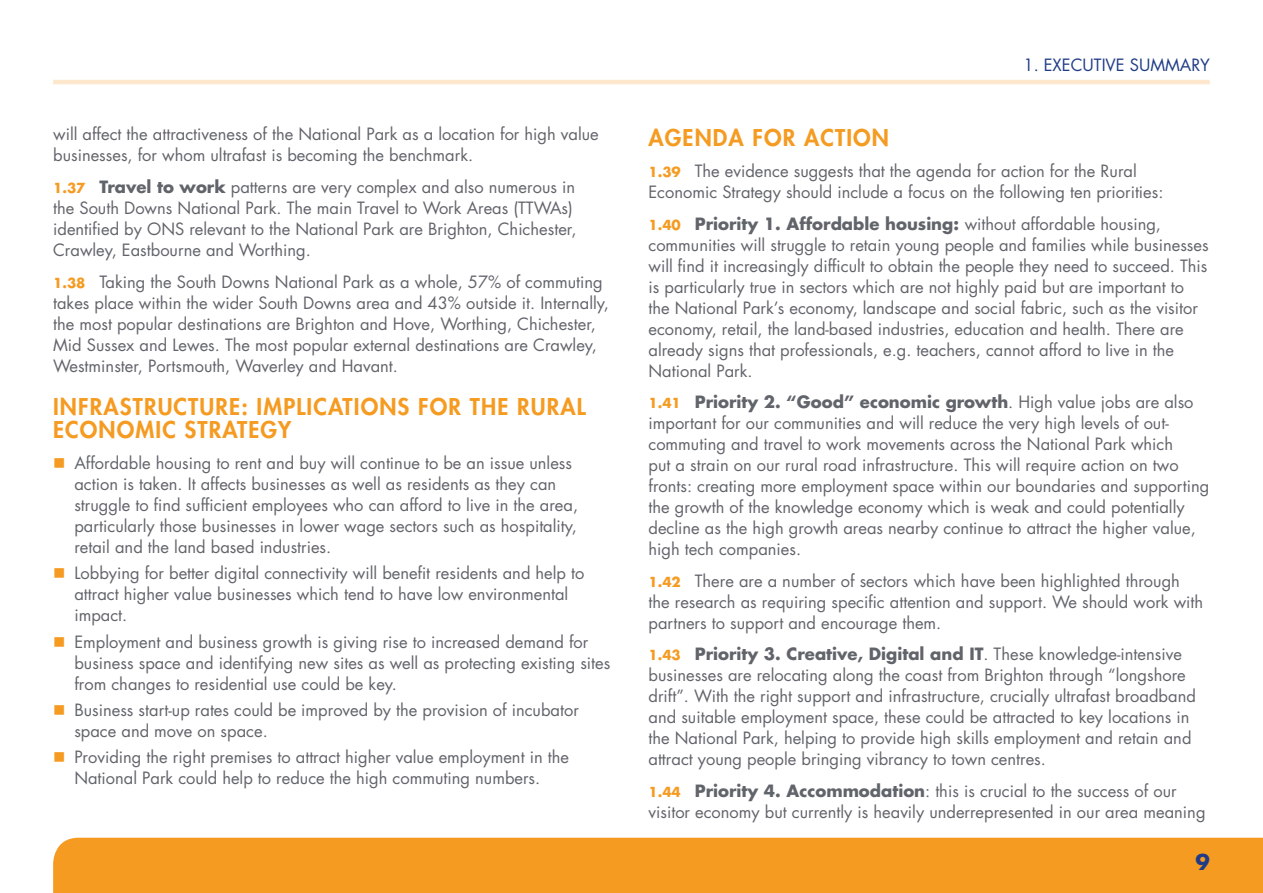
<style>
.page{position:relative;width:1263px;height:893px;background:#fff}
.page>*{position:absolute;margin:0;border:0;box-sizing:border-box;transform-origin:0 0}
.t1{font:800 22.5px/22.5px "Futura";letter-spacing:.05em;color:#f59b21}
.t2{font:700 21px "Futura";color:#203c86}
.t3{font:16.5px/21px "Futura";color:#61646a}
.t4{font:16.5px "Futura";color:#203c86}
.s1{font-weight:700;font-size:13.5px;color:#f59b21}
.s2{font-weight:700}
</style>
<div class="page">
<div style="left:53px;top:838px;width:1210px;height:55px;background:#f59b21"></div>
<hr style="left:53px;top:80px;width:1157px;height:4px;background:#fee8cd">
<p class="t3" style="left:53px;top:124px;width:547px">will affect the attractiveness of the National Park as a location for high value businesses, for whom ultrafast is becoming the benchmark.</p>
<p class="t3" style="left:53px;top:176px;width:525px"><span class="s1">1.37</span> <span class="s2">Travel to work</span> patterns are very complex and also numerous in the South Downs National Park. The main Travel to Work Areas (TTWAs) identified by ONS relevant to the National Park are Brighton, Chichester, Crawley, Eastbourne and Worthing.</p>
<p class="t3" style="left:53px;top:271px;width:557px"><span class="s1">1.38</span> Taking the South Downs National Park as a whole, 57% of commuting takes place within the wider South Downs area and 43% outside it. Internally, the most popular destinations are Brighton and Hove, Worthing, Chichester, Mid Sussex and Lewes. The most popular external destinations are Crawley, Westminster, Portsmouth, Waverley and Havant.</p>
<h1 class="t1" style="left:53px;top:395px;width:534px">INFRASTRUCTURE: IMPLICATIONS FOR THE RURAL<br>ECONOMIC STRATEGY</h1>
<p class="t3" style="left:74px;top:452px;width:505px">Affordable housing to rent and buy will continue to be an issue unless action is taken. It affects businesses as well as residents as they can struggle to find sufficient employees who can afford to live in the area, particularly those businesses in lower wage sectors such as hospitality, retail and the land based industries.</p>
<p class="t3" style="left:74px;top:562px;width:512px">Lobbying for better digital connectivity will benefit residents and help to attract higher value businesses which tend to have low environmental impact.</p>
<p class="t3" style="left:74px;top:631px;width:537px">Employment and business growth is giving rise to increased demand for business space and identifying new sites as well as protecting existing sites from changes to residential use could be key.</p>
<p class="t3" style="left:74px;top:699px;width:506px">Business start-up rates could be improved by the provision of incubator space and move on space.</p>
<p class="t3" style="left:74px;top:746px;width:496px">Providing the right premises to attract higher value employment in the<br>National Park could help to reduce the high commuting numbers.</p>
<p class="t4" style="left:1023px;top:54px;width:48px">1. Executi</p>
<p class="t4" style="left:1105px;top:54px;width:47px">ve Summar</p>
<p class="t4" style="left:1200px;top:54px;width:11px">y</p>
<h1 class="t1" style="left:648px;top:126px;width:242px">AGENDA FOR ACTION</h1>
<p class="t3" style="left:648px;top:160px;width:516px"><span class="s1">1.39</span> The evidence suggests that the agenda for action for the Rural<br>Economic Strategy should include a focus on the following ten priorities:</p>
<p class="t3" style="left:648px;top:213px;width:562px"><span class="s1">1.40</span> <span class="s2">Priority 1. Affordable housing:</span> without affordable housing, communities will struggle to retain young people and families while businesses will find it increasingly difficult to obtain the people they need to succeed. This is particularly true in sectors which are not highly paid but are important to the National Park’s economy, landscape and social fabric, such as the visitor economy, retail, the land-based industries, education and health. There are already signs that professionals, e.g. teachers, cannot afford to live in the National Park.</p>
<p class="t3" style="left:648px;top:391px;width:562px"><span class="s1">1.41</span> <span class="s2">Priority 2. “Good” economic growth</span>. High value jobs are also important for our communities and will reduce the very high levels of out&shy;commuting and travel to work movements across the National Park which<br>put a strain on our rural road infrastructure. This will require action on two fronts: creating more employment space within our boundaries and supporting the growth of the knowledge economy which is weak and could potentially decline as the high growth areas nearby continue to attract the higher value, high tech companies.</p>
<p class="t3" style="left:648px;top:570px;width:556px"><span class="s1">1.42</span> There are a number of sectors which have been highlighted through the research as requiring specific attention and support. We should work with partners to support and encourage them.</p>
<p class="t3" style="left:648px;top:643px;width:549px"><span class="s1">1.43</span> <span class="s2">Priority 3. Creative, Digital and IT</span>. These knowledge-intensive businesses are relocating along the coast from Brighton through “longshore drift”. With the right support and infrastructure, crucially ultrafast broadband and suitable employment space, these could be attracted to key locations in the National Park, helping to provide high skills employment and retain and attract young people bringing vibrancy to town centres.</p>
<p class="t3" style="left:648px;top:780px;width:558px"><span class="s1">1.44</span> <span class="s2">Priority 4. Accommodation</span>: this is crucial to the success of our visitor economy but currently is heavily underrepresented in our area meaning</p>
<p class="t2" style="left:1195px;top:847px;width:16px">9</p>
</div>
